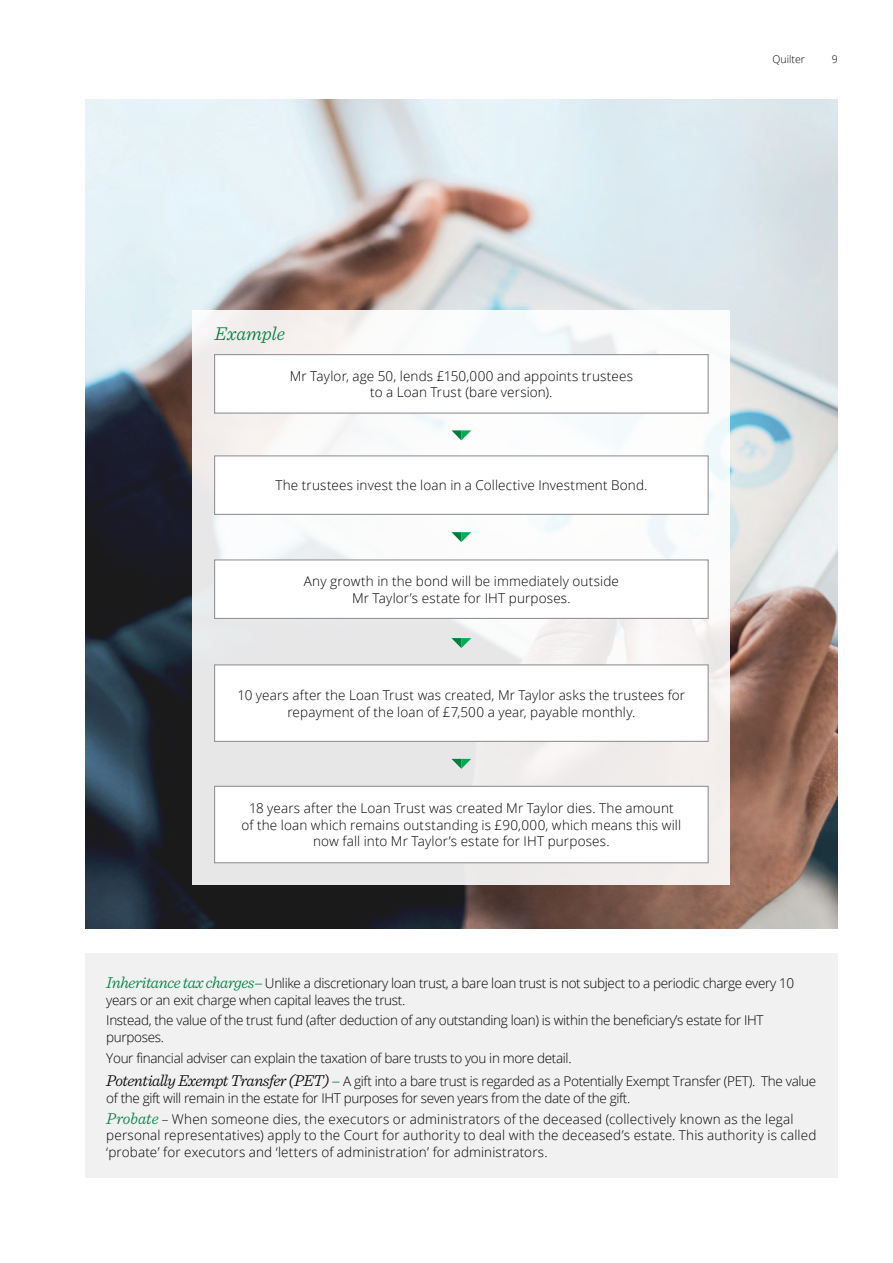
<style>
.page{position:relative;width:893px;height:1263px;background:#fff}
.page>*{position:absolute;margin:0;border:0;box-sizing:border-box;transform-origin:0 0}
.t1{font:italic 300 19.5px "Sentinel";letter-spacing:-.005em;color:#007e3e}
.t2{font:300 13.5px/16.5px "Open Sans";letter-spacing:.005em;color:#000;text-align:center}
.t3{font:300 13.5px/16.5px "Open Sans";letter-spacing:-.025em;color:#000}
.t4{font:300 10.5px "Open Sans";color:#000}
.s1{font-family:"Sentinel";font-style:italic;font-size:16.5px;color:#007e3e}
.s2{font-family:"Sentinel";font-style:italic;font-size:16.5px}
</style>
<div class="page">
<div style="left:85px;top:954px;width:753px;height:224px;background:#f1f1f2"></div>
<img style="left:85px;top:100px;width:753px;height:828px">
<div style="left:193px;top:310px;width:537px;height:574px;background:linear-gradient(to right,#ededed,#f9f8f8)"></div>
<div style="left:215px;top:786px;width:493px;height:77px;background:#fff"></div>
<div style="left:214px;top:786px;width:495px;height:77px;border:1px solid #939598"></div>
<div style="left:215px;top:560px;width:493px;height:58px;background:#fff"></div>
<div style="left:214px;top:559px;width:495px;height:60px;border:1px solid #939598"></div>
<div style="left:215px;top:665px;width:493px;height:76px;background:#fff"></div>
<div style="left:214px;top:664px;width:495px;height:78px;border:1px solid #939598"></div>
<div style="left:215px;top:456px;width:493px;height:58px;background:#fff"></div>
<div style="left:214px;top:455px;width:495px;height:60px;border:1px solid #939598"></div>
<div style="left:215px;top:355px;width:493px;height:58px;background:#fff"></div>
<div style="left:214px;top:354px;width:495px;height:60px;border:1px solid #939598"></div>
<svg style="left:451px;top:430px;width:20px;height:10px"></svg>
<svg style="left:451px;top:532px;width:20px;height:10px"></svg>
<svg style="left:451px;top:638px;width:20px;height:10px"></svg>
<svg style="left:451px;top:759px;width:20px;height:10px"></svg>
<p class="t4" style="left:773px;top:52px;width:34px">Quilter</p>
<p class="t4" style="left:832px;top:52px;width:7px">9</p>
<h1 class="t1" style="left:215px;top:319px;width:72px">Example</h1>
<p class="t2" style="left:290px;top:367px;width:345px">Mr Taylor, age 50, lends £150,000 and appoints trustees to a Loan Trust (bare version).</p>
<p class="t2" style="left:275px;top:477px;width:373px">The trustees invest the loan in a Collective Investment Bond.</p>
<p class="t2" style="left:304px;top:573px;width:317px">Any growth in the bond will be immediately outside<br>Mr Taylor’s estate for IHT purposes.</p>
<p class="t2" style="left:238px;top:686px;width:449px">10 years after the Loan Trust was created, Mr Taylor asks the trustees for repayment of the loan of £7,500 a year, payable monthly.</p>
<p class="t2" style="left:242px;top:800px;width:441px">18 years after the Loan Trust was created Mr Taylor dies. The amount of the loan which remains outstanding is £90,000, which means this will now fall into Mr Taylor’s estate for IHT purposes.</p>
<p class="t3" style="left:106px;top:975px;width:689px"><span class="s1">Inheritance tax charges–</span> Unlike a discretionary loan trust, a bare loan trust is not subject to a periodic charge every 10 years or an exit charge when capital leaves the trust.</p>
<p class="t3" style="left:106px;top:1012px;width:659px">Instead, the value of the trust fund (after deduction of any outstanding loan) is within the beneficiary’s estate for IHT purposes.</p>
<p class="t3" style="left:106px;top:1045px;width:711px;line-height:23.7px">Your financial adviser can explain the taxation of bare trusts to you in more detail.<br><span class="s2">Potentially Exempt Transfer (PET)</span> <span class="s1">–</span> A gift into a bare trust is regarded as a Potentially Exempt Transfer (PET). The value</p>
<p class="t2" style="left:106px;top:1087px;width:689px;line-height:20.7px;text-align:left">of the gift will remain in the estate for IHT purposes for seven years from the date of the gift.<br><span class="s1">Probate</span> – When someone dies, the executors or administrators of the deceased (collectively known as the legal</p>
<p class="t2" style="left:106px;top:1127px;width:712px;text-align:left">personal representatives) apply to the Court for authority to deal with the deceased’s estate. This authority is called ‘probate’ for executors and ‘letters of administration’ for administrators.</p>
</div>
